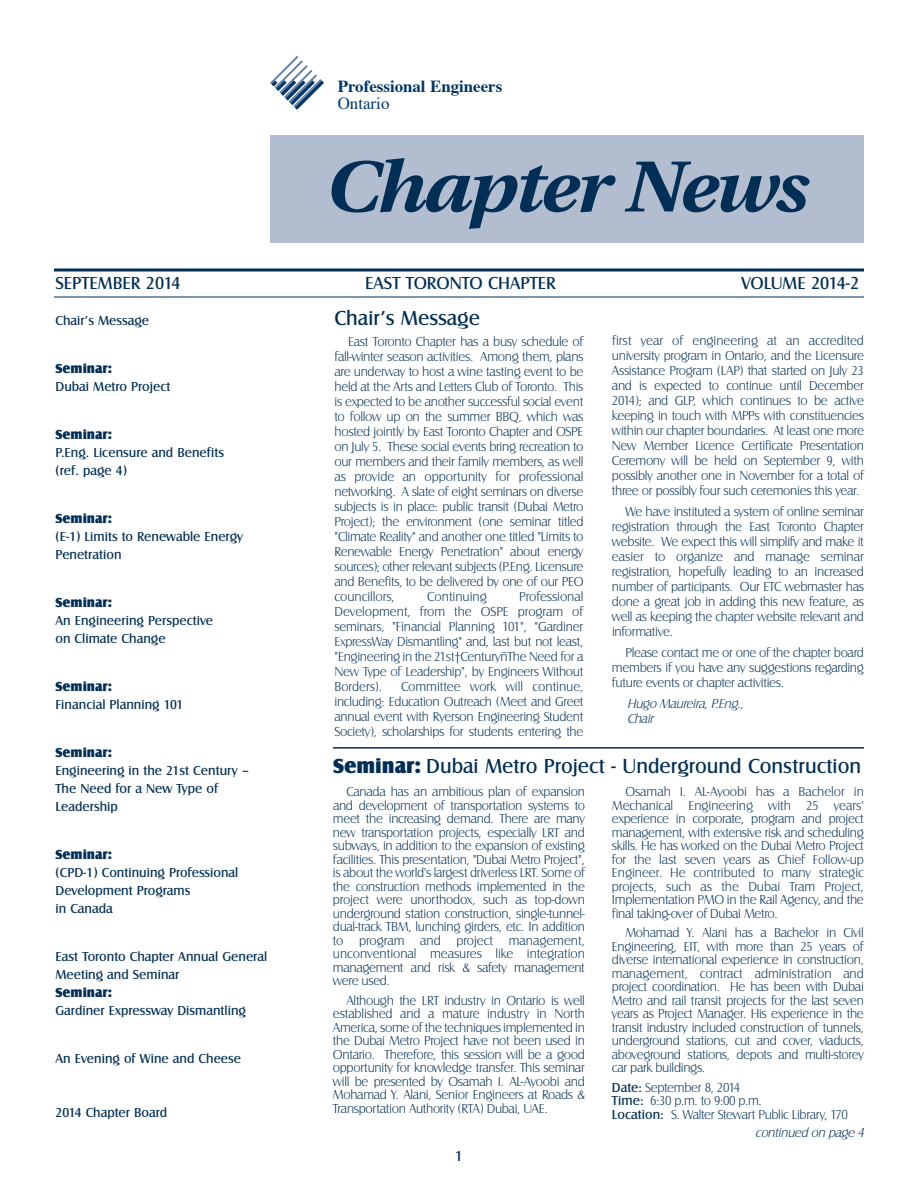
<style>
.page{position:relative;width:918px;height:1188px;background:#fff}
.page>*{position:absolute;margin:0;border:0;box-sizing:border-box;transform-origin:0 0}
.t1{font:italic 700 72px "Utopia";letter-spacing:-.03em;color:#002e54;scale:1.1 1}
.t2{font:21px "Castle T";color:#002e54}
.t3{font:18px "Castle T";color:#002e54}
.t4{font:700 16.95px "Times";color:#003667}
.t5{font:16.95px "Times";color:#003667}
.t6{font:15px "Castle T";color:#002e54}
.t7{font:13.5px/15px "Castle T Ligh";letter-spacing:-.025em;color:#002e54;text-align:justify}
.t8{font:13.5px/18px "Castle T";color:#002e54}
.t9{font:13.5px "Castle T Ultr";color:#002e54}
.t10{font:italic 13.5px/15px "Castle T Ligh";color:#002e54}
.t11{font:13.5px "Castle T Ligh";letter-spacing:-.005em;color:#002e54}
.s1{font-family:"Castle T Ultr"}
.s2{font-family:"Castle T"}
</style>
<div class="page">
<svg style="left:270px;top:56px;width:54px;height:54px"></svg>
<svg style="left:54px;top:268px;width:810px;height:4px;background:#3f627e"></svg>
<hr style="left:54px;top:297px;width:810px;height:1px;background:#002e54">
<div style="left:270px;top:135px;width:594px;height:108px;background:#b2bdd0"></div>
<hr style="left:333px;top:747px;width:531px;height:2px;background:#002e54">
<p class="t4" style="left:338px;top:80px;width:166px">Professional Engineers</p>
<p class="t5" style="left:338px;top:96px;width:53px">Ontario</p>
<h1 class="t1" style="left:326px;top:158px;width:440px">Chapter News</h1>
<h3 class="t3" style="left:56px;top:273px;width:127px">SEPTEMBER 2014</h3>
<h3 class="t3" style="left:365px;top:273px;width:192px">EAST TORONTO CHAPTER</h3>
<h3 class="t3" style="left:741px;top:273px;width:120px">VOLUME 2014-2</h3>
<p class="t8" style="left:56px;top:311px;width:95px">Chair’s Message</p>
<p class="t9" style="left:56px;top:360px;width:58px">Seminar:</p>
<p class="t8" style="left:55px;top:377px;width:116px">Dubai Metro Project</p>
<p class="t9" style="left:55px;top:426px;width:58px">Seminar:</p>
<p class="t8" style="left:55px;top:443px;width:170px">P.Eng. Licensure and Benefits (ref. page 4)</p>
<p class="t9" style="left:55px;top:510px;width:58px">Seminar:</p>
<p class="t8" style="left:55px;top:527px;width:189px">(E-1) Limits to Renewable Energy<br>Penetration</p>
<p class="t9" style="left:55px;top:594px;width:58px">Seminar:</p>
<p class="t8" style="left:55px;top:611px;width:159px">An Engineering Perspective on Climate Change</p>
<p class="t9" style="left:55px;top:678px;width:58px">Seminar:</p>
<p class="t8" style="left:55px;top:695px;width:129px">Financial Planning 101</p>
<p class="t9" style="left:55px;top:744px;width:58px">Seminar:</p>
<p class="t8" style="left:55px;top:761px;width:195px">Engineering in the 21st Century –<br>The Need for a New Type of<br>Leadership</p>
<p class="t9" style="left:55px;top:846px;width:58px">Seminar:</p>
<p class="t8" style="left:55px;top:863px;width:184px">(CPD-1) Continuing Professional<br>Development Programs<br>in Canada</p>
<p class="t8" style="left:55px;top:947px;width:213px">East Toronto Chapter Annual General<br>Meeting and Seminar</p>
<p class="t9" style="left:56px;top:984px;width:58px">Seminar:</p>
<p class="t8" style="left:56px;top:1001px;width:192px">Gardiner Expressway Dismantling</p>
<p class="t8" style="left:56px;top:1049px;width:187px">An Evening of Wine and Cheese</p>
<h2 class="t2" style="left:335px;top:305px;width:147px">Chair’s Message</h2>
<p class="t7" style="left:612px;top:333px;width:254px">first year of engineering at an accredited university program in Ontario, and the Licensure Assistance Program (LAP) that started on July 23 and is expected to continue until December 2014); and GLP, which continues to be active keeping in touch with MPPs with constituencies within our chapter boundaries. At least one more New Member Licence Certificate Presentation Ceremony will be held on September 9, with possibly another one in November for a total of three or possibly four such ceremonies this year.</p>
<p class="t7" style="left:612px;top:504px;width:254px;text-indent:14px">We have instituted a system of online seminar registration through the East Toronto Chapter website. We expect this will simplify and make it easier to organize and manage seminar registration, hopefully leading to an increased number of participants. Our ETC webmaster has done a great job in adding this new feature, as well as keeping the chapter website relevant and informative.</p>
<p class="t7" style="left:612px;top:645px;width:254px;text-indent:14px">Please contact me or one of the chapter board members if you have any suggestions regarding future events or chapter activities.</p>
<p class="t10" style="left:627px;top:696px;width:121px">Hugo Maureira, P.Eng.,<br>Chair</p>
<p class="t7" style="left:334px;top:334px;width:251px;text-indent:14px">East Toronto Chapter has a busy schedule of fall-winter season activities. Among them, plans are underway to host a wine tasting event to be held at the Arts and Letters Club of Toronto. This is expected to be another successful social event to follow up on the summer BBQ, which was hosted jointly by East Toronto Chapter and OSPE on July 5. These social events bring recreation to our members and their family members, as well as provide an opportunity for professional networking. A slate of eight seminars on diverse subjects is in place: public transit (Dubai Metro Project); the environment (one seminar titled "Climate Reality" and another one titled "Limits to Renewable Energy Penetration" about energy sources); other relevant subjects (P.Eng. Licensure and Benefits, to be delivered by one of our PEO councillors,</p>
<p class="t7" style="left:334px;top:589px;width:251px;text-indent:185px">Professional Development, from the OSPE program of seminars, "Financial Planning 101", "Gardiner ExpressWay Dismantling" and, last but not least, "Engineering in the 21st†CenturyñThe Need for a New Type of Leadership", by Engineers Without Borders).</p>
<p class="t11" style="left:427px;top:589px;width:61px">Continuing</p>
<p class="t7" style="left:334px;top:679px;width:251px;text-indent:67px">Committee work will continue, including: Education Outreach (Meet and Greet annual event with Ryerson Engineering Student Society), scholarships for students entering the</p>
<h2 class="t2" style="left:333px;top:754px;width:530px"><span class="s1">Seminar:</span> Dubai Metro Project - Underground Construction</h2>
<p class="t7" style="left:333px;top:785px;width:254px;line-height:13.5px;text-indent:14px">Canada has an ambitious plan of expansion and development of transportation systems to meet the increasing demand. There are many new transportation projects, especially LRT and subways, in addition to the expansion of existing facilities. This presentation, "Dubai Metro Project", is about the world's largest driverless LRT. Some of the construction methods implemented in the project were unorthodox, such as top-down underground station construction, single-tunnel&shy;dual-track TBM, lunching girders, etc. In addition to program and project management, unconventional measures like integration management and risk &amp; safety management were used.</p>
<p class="t7" style="left:333px;top:993px;width:254px;line-height:13.5px;text-indent:14px">Although the LRT industry in Ontario is well established and a mature industry in North America, some of the techniques implemented in the Dubai Metro Project have not been used in Ontario. Therefore, this session will be a good opportunity for knowledge transfer. This seminar will be presented by Osamah I. AL-Ayoobi and Mohamad Y. Alani, Senior Engineers at Roads &amp; Transportation Authority (RTA) Dubai, UAE.</p>
<p class="t7" style="left:612px;top:785px;width:254px;line-height:13.5px;text-indent:14px">Osamah I. AL-Ayoobi has a Bachelor in Mechanical Engineering with 25 years' experience in corporate, program and project management, with extensive risk and scheduling skills. He has worked on the Dubai Metro Project for the last seven years as Chief Follow-up Engineer. He contributed to many strategic projects, such as the Dubai Tram Project, Implementation PMO in the Rail Agency, and the final taking-over of Dubai Metro.</p>
<p class="t7" style="left:612px;top:926px;width:254px;line-height:13.5px;text-indent:14px">Mohamad Y. Alani has a Bachelor in Civil Engineering, EIT, with more than 25 years of diverse international experience in construction, management, contract administration and project coordination. He has been with Dubai Metro and rail transit projects for the last seven years as Project Manager. His experience in the transit industry included construction of tunnels, underground stations, cut and cover, viaducts, aboveground stations, depots and multi-storey car park buildings.</p>
<p class="t7" style="left:612px;top:1080px;width:238px;line-height:13.5px;text-align:left"><span class="s2">Date:</span> September 8, 2014<br><span class="s2">Time:</span> 6:30 p.m. to 9:00 p.m.<br><span class="s2">Location:</span> S. Walter Stewart Public Library, 170</p>
<p class="t8" style="left:56px;top:1103px;width:113px">2014 Chapter Board</p>
<p class="t6" style="left:455px;top:1148px;width:9px">1</p>
<p class="t10" style="left:755px;top:1125px;width:113px">continued on page 4</p>
</div>
